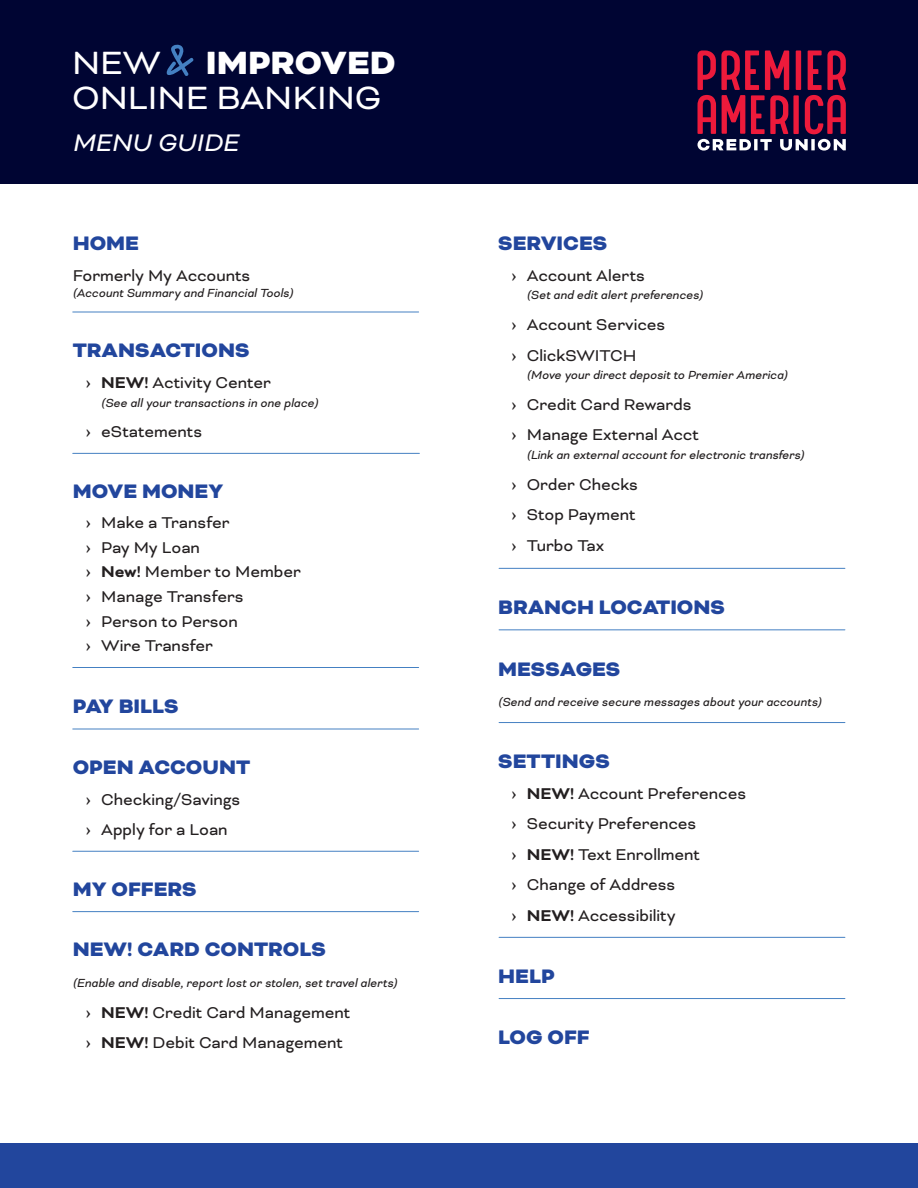
<style>
.page{position:relative;width:918px;height:1188px;background:#fff}
.page>*{position:absolute;margin:0;border:0;box-sizing:border-box;transform-origin:0 0}
.t1{font:37.05px/35.1px "Bicyclette";color:#fff}
.t2{font:italic 27.6px "Bicyclette";color:#fff}
.t3{font:900 22.5px "Bicyclette";color:#22469d}
.t4{font:18px/30.6px "Bicyclette";color:#231f20}
.t5{font:italic 13.5px "Bicyclette";color:#231f20}
.s1{font-weight:900}
.s2{font-weight:700}
</style>
<div class="page">
<div style="left:0;top:0;width:918px;height:184px;background:#000533"></div>
<div style="left:0;top:1143px;width:918px;height:45px;background:#22469d"></div>
<hr style="left:73px;top:453px;width:346px;height:1px;background:#4480c2">
<hr style="left:73px;top:312px;width:346px;height:1px;background:#4480c2">
<hr style="left:499px;top:568px;width:346px;height:1px;background:#4480c2">
<hr style="left:499px;top:629px;width:346px;height:1px;background:#4480c2">
<hr style="left:499px;top:722px;width:346px;height:1px;background:#4480c2">
<hr style="left:499px;top:937px;width:346px;height:1px;background:#4480c2">
<hr style="left:499px;top:998px;width:346px;height:1px;background:#4480c2">
<hr style="left:73px;top:667px;width:346px;height:1px;background:#4480c2">
<hr style="left:73px;top:729px;width:346px;height:1px;background:#4480c2">
<hr style="left:73px;top:851px;width:346px;height:1px;background:#4480c2">
<hr style="left:73px;top:911px;width:346px;height:1px;background:#4480c2">
<svg style="left:698px;top:50px;width:148px;height:101px"></svg>
<svg style="left:167px;top:44px;width:27px;height:32px"></svg>
<h1 class="t1" style="left:72px;top:45px;width:325px">NEW <span class="s1">IMPROVED<br></span>ONLINE BANKING</h1>
<h2 class="t2" style="left:72px;top:127px;width:168px">MENU GUIDE</h2>
<p class="t3" style="left:73px;top:230px;width:68px">HOME</p>
<p class="t4" style="left:73px;top:260px;width:179px">Formerly My Accounts</p>
<p class="t5" style="left:73px;top:285px;width:222px">(Account Summary and Financial Tools)</p>
<p class="t3" style="left:73px;top:337px;width:178px">TRANSACTIONS</p>
<p class="t4" style="left:86px;top:367px;width:186px">› <span class="s2">NEW!</span> Activity Center</p>
<p class="t5" style="left:101px;top:395px;width:218px">(See all your transactions in one place)</p>
<p class="t4" style="left:86px;top:416px;width:117px">› eStatements</p>
<p class="t3" style="left:73px;top:478px;width:152px">MOVE MONEY</p>
<p class="t4" style="left:86px;top:510px;width:216px;line-height:24.6px">› Make a Transfer<br>› Pay My Loan<br>› <span class="s2">New!</span> Member to Member › Manage Transfers<br>› Person to Person<br>› Wire Transfer</p>
<p class="t3" style="left:73px;top:693px;width:107px">PAY BILLS</p>
<p class="t3" style="left:73px;top:754px;width:179px">OPEN ACCOUNT</p>
<p class="t4" style="left:86px;top:784px;width:156px">› Checking/Savings › Apply for a Loan</p>
<p class="t3" style="left:73px;top:875px;width:125px">MY OFFERS</p>
<p class="t3" style="left:73px;top:936px;width:255px">NEW! CARD CONTROLS</p>
<p class="t5" style="left:73px;top:975px;width:326px">(Enable and disable, report lost or stolen, set travel alerts)</p>
<p class="t4" style="left:86px;top:997px;width:266px">› <span class="s2">NEW!</span> Credit Card Management › <span class="s2">NEW!</span> Debit Card Management</p>
<p class="t3" style="left:498px;top:230px;width:110px">SERVICES</p>
<p class="t4" style="left:512px;top:260px;width:135px">› Account Alerts</p>
<p class="t5" style="left:527px;top:288px;width:177px">(Set and edit alert preferences)</p>
<p class="t4" style="left:512px;top:309px;width:155px">› Account Services › ClickSWITCH</p>
<p class="t5" style="left:527px;top:367px;width:262px">(Move your direct deposit to Premier America)</p>
<p class="t4" style="left:512px;top:389px;width:189px">› Credit Card Rewards › Manage External Acct</p>
<p class="t5" style="left:527px;top:447px;width:279px">(Link an external account for electronic transfers)</p>
<p class="t4" style="left:512px;top:469px;width:128px">› Order Checks › Stop Payment › Turbo Tax</p>
<p class="t3" style="left:498px;top:594px;width:228px">BRANCH LOCATIONS</p>
<p class="t3" style="left:498px;top:656px;width:124px">MESSAGES</p>
<p class="t5" style="left:498px;top:694px;width:325px">(Send and receive secure messages about your accounts)</p>
<p class="t3" style="left:498px;top:748px;width:113px">SETTINGS</p>
<p class="t4" style="left:512px;top:778px;width:236px">› <span class="s2">NEW!</span> Account Preferences › Security Preferences<br>› <span class="s2">NEW!</span> Text Enrollment<br>› Change of Address<br>› <span class="s2">NEW!</span> Accessibility</p>
<p class="t3" style="left:498px;top:963px;width:58px">HELP</p>
<p class="t3" style="left:498px;top:1024px;width:93px">LOG OFF</p>
</div>
